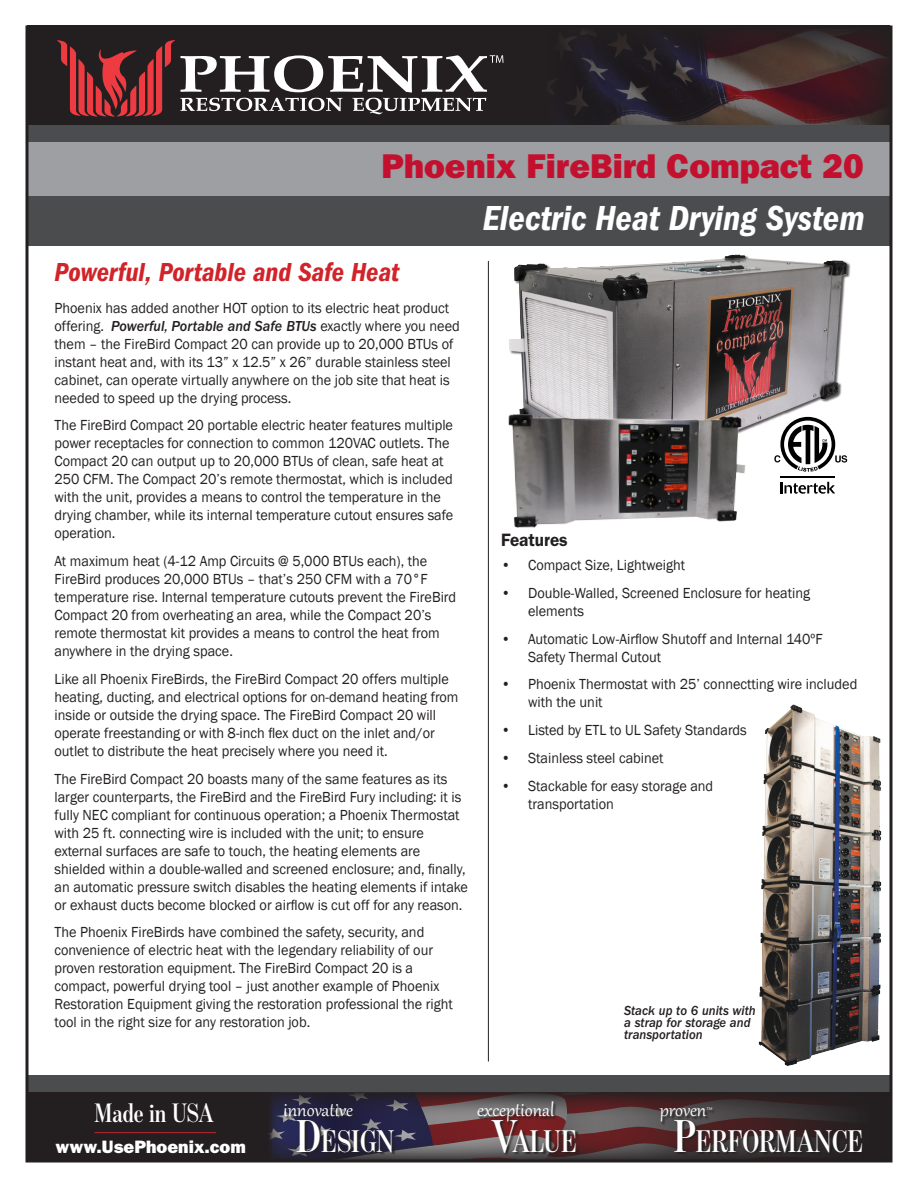
<style>
.page{position:relative;width:918px;height:1188px;background:#fff}
.page>*{position:absolute;margin:0;border:0;box-sizing:border-box;transform-origin:0 0}
.Front_Page_Tag_Line{font:italic 600 condensed 36px "Franklin Gothic";color:#fff}
.Phoenix_Product_Name{font:800 34.5px "Franklin Gothic";color:#c3102f}
.t1{font:600 31.8px "Benton Mod Disp Ex Cond";color:#fff}
.Body_text{font:italic 600 condensed 27px "Franklin Gothic";color:#d1232a}
.t2{font:600 27px "Benton Mod Disp Ex Cond";letter-spacing:-.005em;color:#fff}
.t3{font:22.2px "Gabriola";color:#fff}
.t4{font:800 18px "Franklin Gothic";color:#fff}
.Features{font:600 18px "Franklin Gothic";color:#231f20;scale:.95 1}
.Body_text-2{font:15px/18px "Franklin Gothic";color:#231f20;scale:.95 1}
.Body_text-3{font:italic 500 13.5px/12px "Franklin Gothic";color:#231f20;scale:.95 1}
.t5{font:300 condensed 6.45px "Helvetica Neue";color:#fff}
.s1{font-weight:500;font-style:italic}
.s2{font-size:46.65px}
</style>
<div class="page">
<div style="left:27px;top:26px;width:863px;height:179px;background:#231f20"></div>
<div style="left:27px;top:181px;width:864px;height:65px;background:#4b4c4d"></div>
<div style="left:28px;top:1090px;width:864px;height:70px;background:#231f20"></div>
<svg style="left:269px;top:1092px;width:571px;height:66px"></svg>
<div style="left:28px;top:1075px;width:864px;height:17px;background:#4b4c4d"></div>
<svg style="left:297px;top:1120px;width:101px;height:36px"></svg>
<svg style="left:675px;top:1120px;width:167px;height:36px"></svg>
<svg style="left:285px;top:1105px;width:72px;height:16px"></svg>
<svg style="left:660px;top:1108px;width:56px;height:17px"></svg>
<svg style="left:492px;top:1120px;width:88px;height:36px;background:#5e3d3e"></svg>
<svg style="left:478px;top:1102px;width:81px;height:23px;background:#6a484a"></svg>
<hr style="left:95px;top:1132px;width:121px;height:1px;background:#c0262d">
<img style="left:552px;top:30px;width:335px;height:95px">
<div style="left:26px;top:126px;width:866px;height:70px;background:#9d9fa2"></div>
<div style="left:27px;top:125px;width:865px;height:17px;background:#4b4c4d"></div>
<svg style="left:57px;top:40px;width:447px;height:77px"></svg>
<hr style="left:488px;top:261px;width:1px;height:801px;background:#231f20">
<img style="left:509px;top:254px;width:338px;height:228px">
<img style="left:758px;top:704px;width:124px;height:362px">
<img style="left:487px;top:365px;width:278px;height:192px">
<svg style="left:780px;top:482px;width:55px;height:12px"></svg>
<hr style="left:780px;top:476px;width:55px;height:1px;background:#000">
<svg style="left:774px;top:417px;width:73px;height:55px"></svg>
<p class="Phoenix_Product_Name" style="left:382px;top:146px;width:484px">Phoenix FireBird Compact 20</p>
<p class="Body_text" style="left:55px;top:257px;width:346px">Powerful, Portable and Safe Heat</p>
<p class="Body_text-2" style="left:55px;top:299px;width:428px">Phoenix has added another HOT option to its electric heat product offering. <span class="s1">Powerful, Portable and Safe BTUs</span> exactly where you need them – the FireBird Compact 20 can provide up to 20,000 BTUs of instant heat and, with its 13” x 12.5” x 26” durable stainless steel cabinet, can operate virtually anywhere on the job site that heat is needed to speed up the drying process.</p>
<p class="Body_text-2" style="left:55px;top:417px;width:421px">The FireBird Compact 20 portable electric heater features multiple power receptacles for connection to common 120VAC outlets. The Compact 20 can output up to 20,000 BTUs of clean, safe heat at 250 CFM. The Compact 20’s remote thermostat, which is included with the unit, provides a means to control the temperature in the drying chamber, while its internal temperature cutout ensures safe operation.</p>
<p class="Body_text-2" style="left:55px;top:552px;width:424px">At maximum heat (4-12 Amp Circuits @ 5,000 BTUs each), the FireBird produces 20,000 BTUs – that’s 250 CFM with a 70°F temperature rise. Internal temperature cutouts prevent the FireBird Compact 20 from overheating an area, while the Compact 20’s remote thermostat kit provides a means to control the heat from anywhere in the drying space.</p>
<p class="Body_text-2" style="left:55px;top:670px;width:427px">Like all Phoenix FireBirds, the FireBird Compact 20 offers multiple heating, ducting, and electrical options for on-demand heating from inside or outside the drying space. The FireBird Compact 20 will operate freestanding or with 8-inch flex duct on the inlet and/or outlet to distribute the heat precisely where you need it.</p>
<p class="Body_text-2" style="left:55px;top:770px;width:437px">The FireBird Compact 20 boasts many of the same features as its larger counterparts, the FireBird and the FireBird Fury including: it is fully NEC compliant for continuous operation; a Phoenix Thermostat with 25 ft. connecting wire is included with the unit; to ensure external surfaces are safe to touch, the heating elements are shielded within a double-walled and screened enclosure; and, finally, an automatic pressure switch disables the heating elements if intake or exhaust ducts become blocked or airflow is cut off for any reason.</p>
<p class="Body_text-2" style="left:55px;top:924px;width:421px">The Phoenix FireBirds have combined the safety, security, and convenience of electric heat with the legendary reliability of our proven restoration equipment. The FireBird Compact 20 is a compact, powerful drying tool – just another example of Phoenix Restoration Equipment giving the restoration professional the right tool in the right size for any restoration job.</p>
<p class="Front_Page_Tag_Line" style="left:483px;top:198px;width:383px">Electric Heat Drying System</p>
<p class="Features" style="left:501px;top:529px;width:72px">Features</p>
<p class="Body_text-2" style="left:501px;top:557px;width:195px">• Compact Size, Lightweight</p>
<p class="Body_text-2" style="left:528px;top:584px;width:298px;text-indent:-27px">• Double-Walled, Screened Enclosure for heating elements</p>
<p class="Body_text-2" style="left:528px;top:630px;width:312px;text-indent:-27px">• Automatic Low-Airflow Shutoff and Internal 140ºF<br>Safety Thermal Cutout</p>
<p class="Body_text-2" style="left:528px;top:676px;width:348px;text-indent:-27px">• Phoenix Thermostat with 25’ connectting wire included with the unit</p>
<p class="Body_text-2" style="left:501px;top:721px;width:260px">• Listed by ETL to UL Safety Standards</p>
<p class="Body_text-2" style="left:501px;top:749px;width:173px">• Stainless steel cabinet</p>
<p class="Body_text-2" style="left:528px;top:777px;width:196px;text-indent:-27px">• Stackable for easy storage and transportation</p>
<p class="Body_text-3" style="left:624px;top:1005px;width:140px">Stack up to 6 units with a strap for storage and transportation</p>
<h3 class="t2" style="left:95px;top:1098px;width:121px">Made in USA</h3>
<h3 class="t3" style="left:477px;top:1095px;width:79px">exceptional</h3>
<h3 class="t3" style="left:284px;top:1095px;width:71px">innovative</h3>
<h3 class="t3" style="left:660px;top:1095px;width:48px">proven</h3>
<p class="t5" style="left:707px;top:1106px;width:8px">™</p>
<h3 class="t1" style="left:492px;top:1124px;width:87px"><span class="s2">V</span>ALUE</h3>
<h3 class="t1" style="left:296px;top:1124px;width:100px"><span class="s2">D</span>ESIGN</h3>
<h3 class="t1" style="left:674px;top:1124px;width:191px"><span class="s2">P</span>ERFORMANCE</h3>
<p class="t4" style="left:56px;top:1137px;width:192px">www.UsePhoenix.com</p>
</div>
